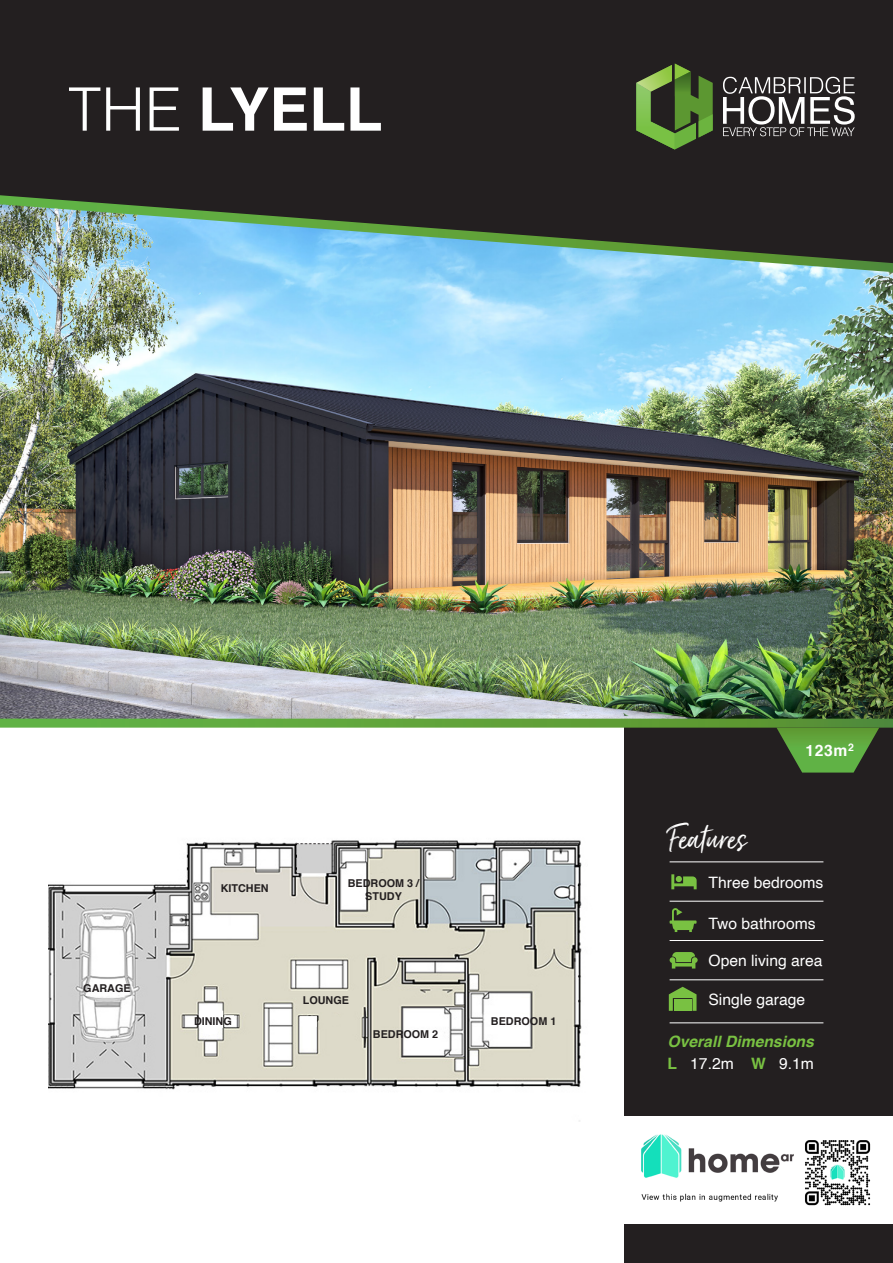
<style>
.page{position:relative;width:893px;height:1263px;background:#fff}
.page>*{position:absolute;margin:0;border:0;box-sizing:border-box;transform-origin:0 0}
.t1{font:700 60px "Helvetica";color:#fff}
.t2{font:41.1px "Just Lovely";color:#fff}
.t3{font:15.6px "Helvetica";color:#fff}
.t4{font:italic 700 15.6px "Helvetica";color:#79c142}
.t5{font:700 15.6px "Helvetica";color:#fff}
.t6{font:700 10.8px "Helvetica";color:#231f20}
.s1{font-weight:300}
.s2{font-weight:700;color:#79c142}
</style>
<div class="page">
<img style="left:0;top:279px;width:893px;height:440px">
<img style="left:48px;top:840px;width:534px;height:282px">
<div style="left:624px;top:719px;width:269px;height:544px;background:#231f20"></div>
<svg style="left:0;top:719px;width:893px;height:9px;background:#62a340"></svg>
<div style="left:0;top:0;width:893px;height:189px;background:#231f20"></div>
<svg style="left:0;top:189px;width:893px;height:90px;background:#577679"></svg>
<div style="left:624px;top:1116px;width:269px;height:108px;background:#fff"></div>
<img style="left:641px;top:1134px;width:153px;height:68px">
<svg style="left:777px;top:728px;width:102px;height:44px"></svg>
<svg style="left:723px;top:77px;width:132px;height:59px"></svg>
<svg style="left:636px;top:64px;width:77px;height:86px;background:#4d6c31"></svg>
<img style="left:675px;top:72px;width:15px;height:24px">
<img style="left:636px;top:83px;width:15px;height:9px">
<hr style="left:670px;top:861px;width:153px;height:1px;background:#fff">
<hr style="left:670px;top:901px;width:153px;height:1px;background:#fff">
<hr style="left:670px;top:940px;width:153px;height:1px;background:#fff">
<hr style="left:670px;top:979px;width:153px;height:1px;background:#fff">
<hr style="left:670px;top:1022px;width:153px;height:1px;background:#fff">
<svg style="left:671px;top:874px;width:26px;height:15px"></svg>
<svg style="left:670px;top:908px;width:26px;height:24px"></svg>
<svg style="left:670px;top:952px;width:28px;height:16px"></svg>
<svg style="left:669px;top:987px;width:27px;height:24px"></svg>
<hr style="left:674px;top:999px;width:17px;height:4px;background:#79c142">
<hr style="left:674px;top:1003px;width:17px;height:4px;background:#79c142">
<hr style="left:674px;top:1007px;width:17px;height:4px;background:#79c142">
<img style="left:805px;top:1140px;width:66px;height:66px">
<p class="t1" style="left:68px;top:69px;width:316px"><span class="s1">THE</span> LYELL</p>
<p class="t6" style="left:83px;top:981px;width:49px">GARAGE</p>
<p class="t6" style="left:221px;top:880px;width:49px">KITCHEN</p>
<p class="t6" style="left:348px;top:876px;width:73px">BEDROOM 3 /</p>
<p class="t6" style="left:365px;top:889px;width:38px">STUDY</p>
<p class="t6" style="left:194px;top:1014px;width:39px">DINING</p>
<p class="t6" style="left:303px;top:993px;width:48px">LOUNGE</p>
<p class="t6" style="left:373px;top:1027px;width:67px">BEDROOM 2</p>
<p class="t6" style="left:491px;top:1014px;width:67px">BEDROOM 1</p>
<p class="t2" style="left:670px;top:813px;width:79px">Features</p>
<p class="t5" style="left:805px;top:740px;width:50px">123m<sup>2</sup></p>
<p class="t3" style="left:708px;top:870px;width:116px">Three bedrooms</p>
<p class="t3" style="left:708px;top:912px;width:109px">Two bathrooms</p>
<p class="t3" style="left:708px;top:949px;width:116px">Open living area</p>
<p class="t3" style="left:708px;top:987px;width:98px">Single garage</p>
<p class="t4" style="left:668px;top:1028px;width:148px">Overall Dimensions</p>
<p class="t3" style="left:668px;top:1051px;width:148px"><span class="s2">L</span> 17.2m <span class="s2">W</span> 9.1m</p>
</div>
